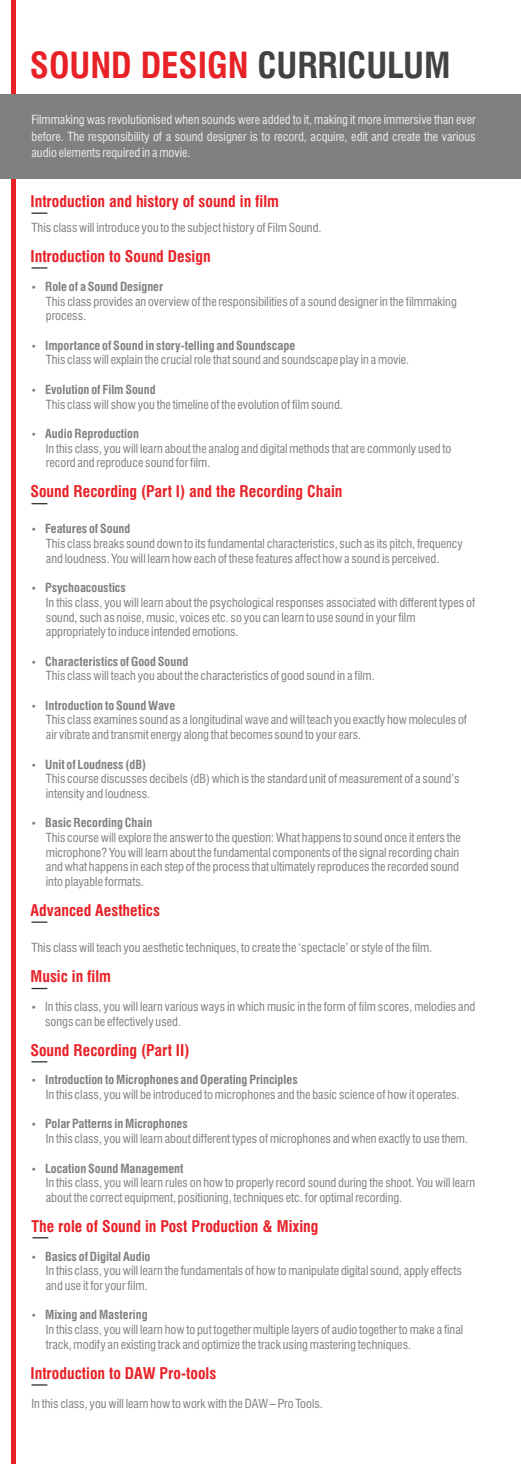
<style>
.page{position:relative;width:521px;height:1464px;background:#fff}
.page>*{position:absolute;margin:0;border:0;box-sizing:border-box;transform-origin:0 0}
.t1{font:700 condensed 35px "Swiss 721 BT";color:#e82127}
.t2{font:700 condensed 15.75px "Swiss 721 BT";color:#e82127}
.t3{font:condensed 12.25px/14.7px "Swiss 721 BT";color:#808080}
.t4{font:700 condensed 12.25px "Swiss 721 BT";color:#808080}
.t5{font:condensed 12.25px/16.2px "Swiss 721 BT";color:#ebecec;text-align:justify}
.s1{color:#434242}
</style>
<div class="page">
<div style="left:11px;top:0;width:5px;height:1463px;background:#e82127"></div>
<div style="left:0;top:94px;width:521px;height:84px;background:#808080"></div>
<svg style="left:32px;top:212px;width:15px;height:2px"></svg>
<svg style="left:32px;top:267px;width:15px;height:1px"></svg>
<svg style="left:32px;top:503px;width:15px;height:1px"></svg>
<svg style="left:32px;top:921px;width:15px;height:1px"></svg>
<svg style="left:32px;top:987px;width:15px;height:2px"></svg>
<svg style="left:32px;top:1061px;width:15px;height:1px"></svg>
<svg style="left:32px;top:1237px;width:16px;height:1px"></svg>
<svg style="left:32px;top:1384px;width:15px;height:1px"></svg>
<h1 class="t1" style="left:30px;top:52px;width:422px">SOUND DESIGN <span class="s1">CURRICULUM</span></h1>
<p class="t5" style="left:31px;top:113px;width:446px">Filmmaking was revolutionised when sounds were added to it, making it more immersive than ever before. The responsibility of a sound designer is to record, acquire, edit and create the various audio elements required in a movie.</p>
<p class="t2" style="left:30px;top:195px;width:250px">Introduction and history of sound in film</p>
<p class="t3" style="left:32px;top:222px;width:291px">This class will introduce you to the subject history of Film Sound.</p>
<p class="t2" style="left:30px;top:250px;width:182px">Introduction to Sound Design</p>
<p class="t4" style="left:45px;top:282px;width:120px">Role of a Sound Designer</p>
<p class="t3" style="left:46px;top:295px;width:412px">This class provides an overview of the responsibilities of a sound designer in the filmmaking process.</p>
<p class="t4" style="left:45px;top:340px;width:252px">Importance of Sound in story-telling and Soundscape</p>
<p class="t3" style="left:46px;top:354px;width:365px">This class will explain the crucial role that sound and soundscape play in a movie.</p>
<p class="t4" style="left:45px;top:384px;width:112px">Evolution of Film Sound</p>
<p class="t3" style="left:46px;top:398px;width:298px">This class will show you the timeline of the evolution of film sound.</p>
<p class="t4" style="left:45px;top:428px;width:95px">Audio Reproduction</p>
<p class="t3" style="left:46px;top:442px;width:407px">In this class, you will learn about the analog and digital methods that are commonly used to record and reproduce sound for film.</p>
<p class="t2" style="left:30px;top:485px;width:313px">Sound Recording (Part I) and the Recording Chain</p>
<p class="t4" style="left:45px;top:524px;width:87px">Features of Sound</p>
<p class="t3" style="left:46px;top:537px;width:419px">This class breaks sound down to its fundamental characteristics, such as its pitch, frequency and loudness. You will learn how each of these features affect how a sound is perceived.</p>
<p class="t4" style="left:45px;top:583px;width:82px">Psychoacoustics</p>
<p class="t3" style="left:46px;top:596px;width:431px">In this class, you will learn about the psychological responses associated with different types of sound, such as noise, music, voices etc. so you can learn to use sound in your film appropriately to induce intended emotions.</p>
<p class="t4" style="left:45px;top:656px;width:145px">Characteristics of Good Sound</p>
<p class="t3" style="left:46px;top:670px;width:330px">This class will teach you about the characteristics of good sound in a film.</p>
<p class="t4" style="left:45px;top:700px;width:132px">Introduction to Sound Wave</p>
<p class="t3" style="left:46px;top:714px;width:423px">This class examines sound as a longitudinal wave and will teach you exactly how molecules of air vibrate and transmit energy along that becomes sound to your ears.</p>
<p class="t4" style="left:45px;top:759px;width:103px">Unit of Loudness (dB)</p>
<p class="t3" style="left:46px;top:772px;width:415px">This course discusses decibels (dB) which is the standard unit of measurement of a sound’s intensity and loudness.</p>
<p class="t4" style="left:45px;top:818px;width:109px">Basic Recording Chain</p>
<p class="t3" style="left:46px;top:831px;width:416px">This course will explore the answer to the question: What happens to sound once it enters the microphone? You will learn about the fundamental components of the signal recording chain and what happens in each step of the process that ultimately reproduces the recorded sound into playable formats.</p>
<p class="t2" style="left:30px;top:904px;width:131px">Advanced Aesthetics</p>
<p class="t3" style="left:32px;top:941px;width:402px">This class will teach you aesthetic techniques, to create the ‘spectacle’ or style of the film.</p>
<p class="t2" style="left:30px;top:970px;width:82px">Music in film</p>
<p class="t3" style="left:45px;top:1000px;width:432px">In this class, you will learn various ways in which music in the form of film scores, melodies and songs can be effectively used.</p>
<p class="t2" style="left:30px;top:1043px;width:161px">Sound Recording (Part II)</p>
<p class="t4" style="left:45px;top:1075px;width:254px">Introduction to Microphones and Operating Principles</p>
<p class="t3" style="left:46px;top:1088px;width:415px">In this class, you will be introduced to microphones and the basic science of how it operates.</p>
<p class="t4" style="left:45px;top:1119px;width:144px">Polar Patterns in Microphones</p>
<p class="t3" style="left:46px;top:1132px;width:424px">In this class, you will learn about different types of microphones and when exactly to use them.</p>
<p class="t4" style="left:45px;top:1163px;width:140px">Location Sound Management</p>
<p class="t3" style="left:46px;top:1176px;width:431px">In this class, you will learn rules on how to properly record sound during the shoot. You will learn about the correct equipment, positioning, techniques etc. for optimal recording.</p>
<p class="t2" style="left:31px;top:1219px;width:289px">The role of Sound in Post Production &amp; Mixing</p>
<p class="t4" style="left:45px;top:1251px;width:107px">Basics of Digital Audio</p>
<p class="t3" style="left:46px;top:1264px;width:417px">In this class, you will learn the fundamentals of how to manipulate digital sound, apply effects and use it for your film.</p>
<p class="t4" style="left:45px;top:1310px;width:104px">Mixing and Mastering</p>
<p class="t3" style="left:46px;top:1323px;width:419px">In this class, you will learn how to put together multiple layers of audio together to make a final track, modify an existing track and optimize the track using mastering techniques.</p>
<p class="t2" style="left:30px;top:1366px;width:187px">Introduction to DAW Pro-tools</p>
<p class="t3" style="left:32px;top:1396px;width:293px">In this class, you will learn how to work with the DAW – Pro Tools.</p>
</div>
